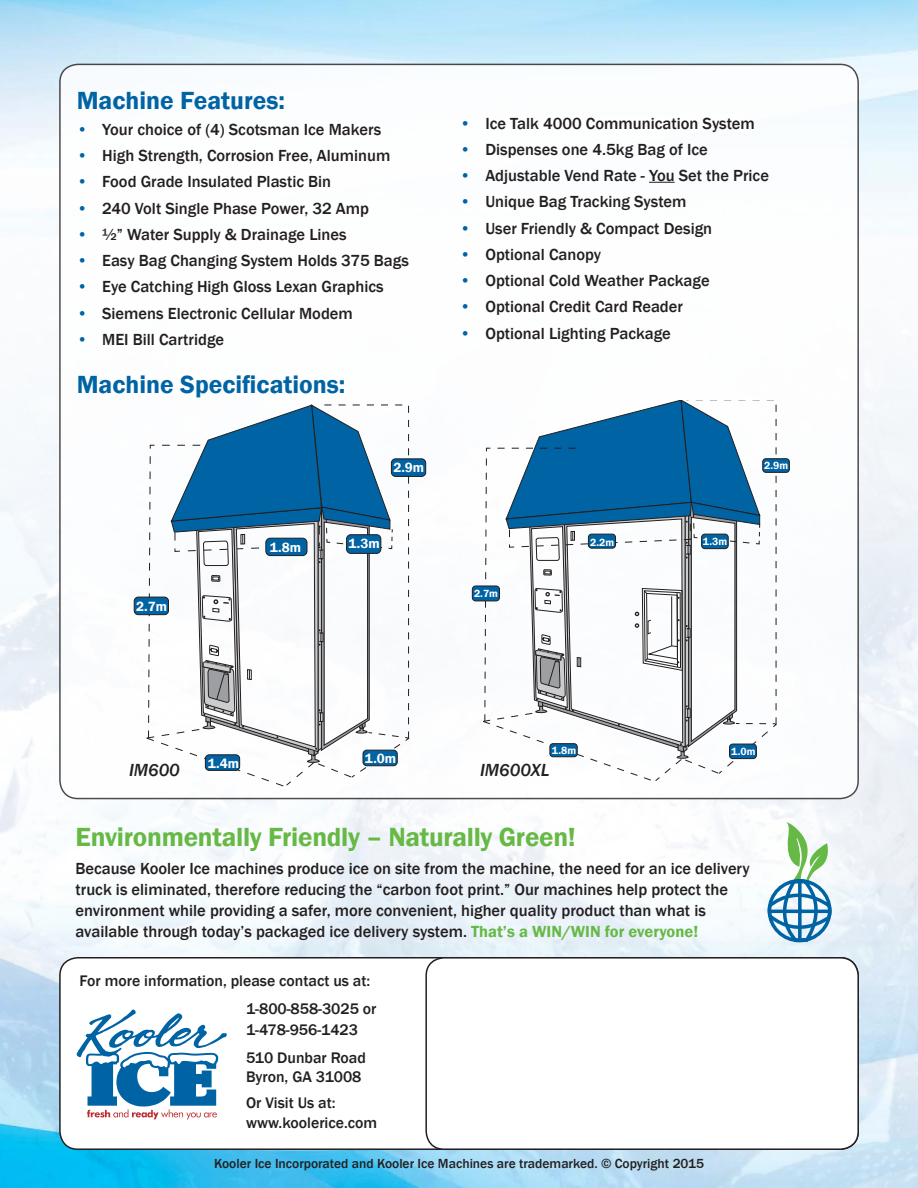
<style>
.page{position:relative;width:918px;height:1188px;background:#fff}
.page>*{position:absolute;margin:0;border:0;box-sizing:border-box;transform-origin:0 0}
.t1{font:600 27px "Franklin Gothic";letter-spacing:-.01em;color:#66b945}
.t2{font:600 25.5px "Franklin Gothic";color:#0063a4}
.t3{font:italic 500 18px "Franklin Gothic";color:#231f20}
.t4{font:500 16.5px/21px "Franklin Gothic";color:#231f20}
.t5{font:500 15.75px/19.5px "Franklin Gothic";color:#231f20}
.t6{font:600 13.65px "Franklin Gothic";color:#fff}
.t7{font:500 13.5px "Franklin Gothic";color:#231f20}
.t8{font:600 10.65px "Franklin Gothic";color:#fff}
.s1{color:#0063a4}
.s2{font-weight:600;color:#66b945}
</style>
<div class="page">
<img style="left:0;top:0;width:918px;height:1188px">
<div style="left:60px;top:958px;width:798px;height:191px;background:#fff;border-radius:18px"></div>
<div style="left:425px;top:957px;width:434px;height:193px;border:2px solid #231f20;border-radius:18px"></div>
<svg style="left:766px;top:822px;width:67px;height:122px"></svg>
<hr style="left:769px;top:910px;width:61px;height:3px;background:#0063a4">
<svg style="left:798px;top:880px;width:4px;height:62px"></svg>
<div style="left:60px;top:64px;width:798px;height:735px;background:#fff;border-radius:18px"></div>
<svg style="left:77px;top:1010px;width:150px;height:110px"></svg>
<div style="left:472px;top:586px;width:27px;height:15px;background:#0063a4;border-radius:3px"></div>
<div style="left:472px;top:586px;width:28px;height:15px;border:1px solid #231f20;border-radius:3px"></div>
<svg style="left:482px;top:401px;width:295px;height:400px"></svg>
<div style="left:763px;top:459px;width:26px;height:13px;background:#0063a4;border-radius:3px"></div>
<div style="left:762px;top:458px;width:28px;height:15px;border:1px solid #231f20;border-radius:3px"></div>
<svg style="left:146px;top:404px;width:264px;height:396px"></svg>
<div style="left:205px;top:755px;width:35px;height:15px;background:#0063a4;border-radius:4px"></div>
<div style="left:205px;top:754px;width:35px;height:17px;border:1px solid #231f20;border-radius:4px"></div>
<div style="left:363px;top:750px;width:34px;height:16px;background:#0063a4;border-radius:4px"></div>
<div style="left:363px;top:750px;width:35px;height:16px;border:1px solid #231f20;border-radius:4px"></div>
<div style="left:266px;top:538px;width:41px;height:18px;background:#0063a4;border-radius:4px"></div>
<div style="left:265px;top:538px;width:42px;height:18px;border:1px solid #231f20;border-radius:4px"></div>
<div style="left:347px;top:535px;width:34px;height:18px;background:#0063a4;border-radius:4px"></div>
<div style="left:346px;top:534px;width:35px;height:20px;border:1px solid #231f20;border-radius:4px"></div>
<div style="left:134px;top:597px;width:35px;height:18px;background:#0063a4;border-radius:4px"></div>
<div style="left:134px;top:597px;width:35px;height:18px;border:1px solid #231f20;border-radius:4px"></div>
<div style="left:391px;top:459px;width:35px;height:17px;background:#0063a4;border-radius:4px"></div>
<div style="left:391px;top:458px;width:35px;height:19px;border:1px solid #231f20;border-radius:4px"></div>
<svg style="left:649px;top:182px;width:26px;height:1px"></svg>
<p class="t2" style="left:77px;top:84px;width:210px">Machine Features:</p>
<p class="t4" style="left:77px;top:119px;width:306px"><span class="s1">•</span> Your choice of (4) Scotsman Ice Makers</p>
<p class="t4" style="left:77px;top:145px;width:315px"><span class="s1">•</span> High Strength, Corrosion Free, Aluminum</p>
<p class="t4" style="left:77px;top:172px;width:256px"><span class="s1">•</span> Food Grade Insulated Plastic Bin</p>
<p class="t4" style="left:77px;top:198px;width:294px"><span class="s1">•</span> 240 Volt Single Phase Power, 32 Amp</p>
<p class="t4" style="left:77px;top:224px;width:272px"><span class="s1">•</span> ½” Water Supply &amp; Drainage Lines</p>
<p class="t4" style="left:77px;top:250px;width:334px"><span class="s1">•</span> Easy Bag Changing System Holds 375 Bags</p>
<p class="t4" style="left:77px;top:277px;width:308px"><span class="s1">•</span> Eye Catching High Gloss Lexan Graphics</p>
<p class="t4" style="left:77px;top:303px;width:278px"><span class="s1">•</span> Siemens Electronic Cellular Modem</p>
<p class="t4" style="left:77px;top:329px;width:149px"><span class="s1">•</span> MEI Bill Cartridge</p>
<p class="t2" style="left:77px;top:369px;width:270px">Machine Specifications:</p>
<p class="t6" style="left:393px;top:459px;width:32px">2.9m</p>
<p class="t6" style="left:136px;top:598px;width:32px">2.7m</p>
<p class="t6" style="left:270px;top:539px;width:33px">1.8m</p>
<p class="t6" style="left:348px;top:536px;width:33px">1.3m</p>
<p class="t4" style="left:460px;top:113px;width:296px"><span class="s1">•</span> Ice Talk 4000 Communication System</p>
<p class="t4" style="left:460px;top:139px;width:249px"><span class="s1">•</span> Dispenses one 4.5kg Bag of Ice</p>
<p class="t4" style="left:460px;top:165px;width:311px"><span class="s1">•</span> Adjustable Vend Rate - You Set the Price</p>
<p class="t4" style="left:460px;top:191px;width:228px"><span class="s1">•</span> Unique Bag Tracking System</p>
<p class="t4" style="left:460px;top:218px;width:254px"><span class="s1">•</span> User Friendly &amp; Compact Design</p>
<p class="t4" style="left:460px;top:244px;width:143px"><span class="s1">•</span> Optional Canopy</p>
<p class="t4" style="left:460px;top:270px;width:251px"><span class="s1">•</span> Optional Cold Weather Package</p>
<p class="t4" style="left:460px;top:296px;width:225px"><span class="s1">•</span> Optional Credit Card Reader</p>
<p class="t4" style="left:460px;top:323px;width:213px"><span class="s1">•</span> Optional Lighting Package</p>
<p class="t8" style="left:474px;top:587px;width:26px">2.7m</p>
<p class="t8" style="left:590px;top:535px;width:26px">2.2m</p>
<p class="t8" style="left:703px;top:535px;width:26px">1.3m</p>
<p class="t8" style="left:764px;top:459px;width:26px">2.9m</p>
<p class="t8" style="left:552px;top:744px;width:26px">1.8m</p>
<p class="t8" style="left:731px;top:745px;width:26px">1.0m</p>
<p class="t6" style="left:365px;top:750px;width:33px">1.0m</p>
<p class="t6" style="left:208px;top:755px;width:33px">1.4m</p>
<p class="t3" style="left:129px;top:759px;width:52px">IM600</p>
<p class="t3" style="left:480px;top:759px;width:71px">IM600XL</p>
<p class="t1" style="left:76px;top:820px;width:502px">Environmentally Friendly – Naturally Green!</p>
<p class="t4" style="left:76px;top:858px;width:676px">Because Kooler Ice machines produce ice on site from the machine, the need for an ice delivery truck is eliminated, therefore reducing the “carbon foot print.” Our machines help protect the environment while providing a safer, more convenient, higher quality product than what is available through today’s packaged ice delivery system. <span class="s2">That’s a WIN/WIN for everyone!</span></p>
<p class="t5" style="left:80px;top:971px;width:292px">For more information, please contact us at:</p>
<p class="t5" style="left:246px;top:998px;width:132px;line-height:21px">1-800-858-3025 or<br>1-478-956-1423</p>
<p class="t5" style="left:246px;top:1048px;width:121px">510 Dunbar Road<br>Byron, GA 31008</p>
<p class="t5" style="left:246px;top:1094px;width:133px">Or Visit Us at: www.koolerice.com</p>
<p class="t7" style="left:214px;top:1155px;width:491px">Kooler Ice Incorporated and Kooler Ice Machines are trademarked. © Copyright 2015</p>
</div>
